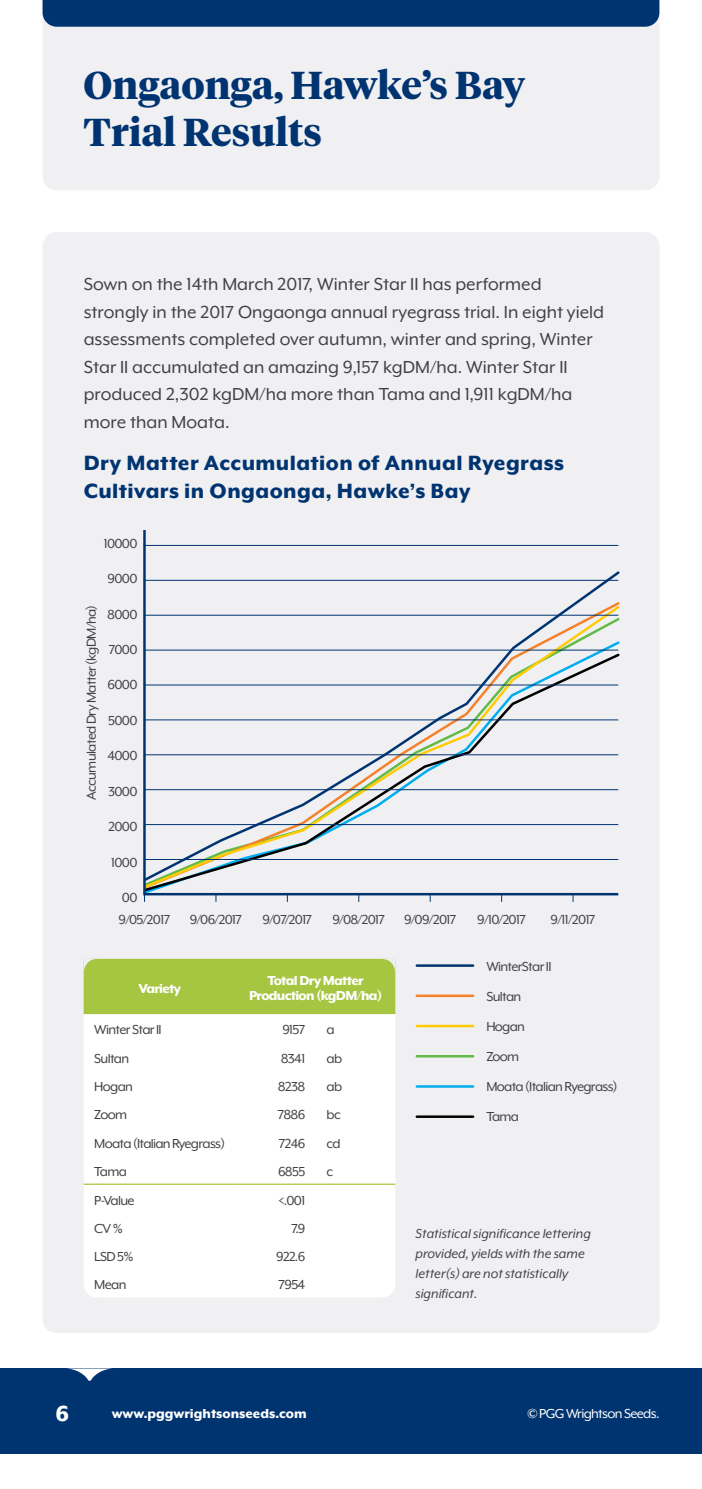
<style>
.page{position:relative;width:702px;height:1489px;background:#fff}
.page>*{position:absolute;margin:0;border:0;box-sizing:border-box;transform-origin:0 0}
.t1{font:700 38.75px/46.5px "Tiempos Headline";color:#003471}
.t2{font:800 25px "Mr Eaves XL Mod OT";color:#fff}
.t3{font:800 23.75px/27.5px "Mr Eaves XL Mod OT";letter-spacing:.02em;color:#003471}
.t4{font:20px/27.5px "Mr Eaves XL Mod OT";color:#414042}
.t5{font:15px/30px "Mr Eaves XL Mod OT";letter-spacing:-.045em;color:#414042}
.t6{font:italic 15px/20px "Mr Eaves XL Mod OT";color:#414042}
.t7{font:800 15px/15px "Mr Eaves XL Mod OT";letter-spacing:-.045em;color:#fff;text-align:center}
.t8{font:800 15px "Mr Eaves XL Mod OT";color:#fff}
.t9{font:15px "Mr Eaves XL Mod OT";letter-spacing:-.045em;color:#fff}
</style>
<div class="page">
<div style="left:43px;top:232px;width:616px;height:1100px;background:#f0f0f3;border-radius:14px"></div>
<div style="left:43px;top:0;width:616px;height:190px;background:#f0f0f3;border-radius:14px"></div>
<div style="left:84px;top:1015px;width:311px;height:282px;background:#fff"></div>
<hr style="left:84px;top:1183px;width:152px;height:1px;background:#a6c541">
<hr style="left:236px;top:1183px;width:80px;height:1px;background:#a6c541">
<hr style="left:316px;top:1183px;width:79px;height:1px;background:#a6c541">
<svg style="left:143px;top:530px;width:477px;height:366px"></svg>
<hr style="left:144px;top:859px;width:474px;height:1px;background:#003471">
<hr style="left:144px;top:684px;width:474px;height:1px;background:#003471">
<hr style="left:144px;top:649px;width:474px;height:1px;background:#003471">
<hr style="left:144px;top:580px;width:474px;height:1px;background:#003471">
<hr style="left:144px;top:614px;width:474px;height:1px;background:#003471">
<hr style="left:144px;top:545px;width:474px;height:1px;background:#003471">
<hr style="left:144px;top:824px;width:474px;height:1px;background:#003471">
<hr style="left:144px;top:789px;width:474px;height:1px;background:#003471">
<hr style="left:144px;top:754px;width:474px;height:1px;background:#003471">
<hr style="left:144px;top:719px;width:474px;height:1px;background:#003471">
<svg style="left:381px;top:1283px;width:14px;height:14px"></svg>
<div style="left:84px;top:958px;width:311px;height:56px;background:#a6c541"></div>
<svg style="left:84px;top:1283px;width:14px;height:14px"></svg>
<hr style="left:417px;top:964px;width:56px;height:2px;background:#003471">
<hr style="left:417px;top:994px;width:56px;height:3px;background:#f5822b">
<hr style="left:417px;top:1024px;width:56px;height:3px;background:#ffcb05">
<hr style="left:417px;top:1054px;width:56px;height:3px;background:#62bb46">
<hr style="left:417px;top:1085px;width:56px;height:2px;background:#00aeef">
<hr style="left:417px;top:1115px;width:56px;height:2px;background:#000">
<div style="left:0;top:1368px;width:702px;height:85px;background:#003471"></div>
<div style="left:43px;top:0;width:616px;height:27px;background:#003471"></div>
<svg style="left:67px;top:1368px;width:46px;height:13px"></svg>
<h1 class="t1" style="left:84px;top:60px;width:443px">Ongaonga, Hawke’s Bay<br>Trial Results</h1>
<p class="t4" style="left:84px;top:270px;width:522px">Sown on the 14th March 2017, Winter Star II has performed strongly in the 2017 Ongaonga annual ryegrass trial. In eight yield assessments completed over autumn, winter and spring, Winter Star II accumulated an amazing 9,157 kgDM/ha. Winter Star II produced 2,302 kgDM/ha more than Tama and 1,911 kgDM/ha more than Moata.</p>
<h3 class="t3" style="left:84px;top:449px;width:482px">Dry Matter Accumulation of Annual Ryegrass<br>Cultivars in Ongaonga, Hawke’s Bay</h3>
<p class="t5" style="left:104px;top:528px;width:35px">10000</p>
<p class="t5" style="left:108px;top:563px;width:31px">9000</p>
<p class="t5" style="left:107px;top:599px;width:32px">8000</p>
<p class="t5" style="left:109px;top:634px;width:30px">7000</p>
<p class="t5" style="left:108px;top:670px;width:31px">6000</p>
<p class="t5" style="left:108px;top:705px;width:31px">5000</p>
<p class="t5" style="left:107px;top:740px;width:32px">4000</p>
<p class="t5" style="left:108px;top:776px;width:31px">3000</p>
<p class="t5" style="left:108px;top:811px;width:31px">2000</p>
<p class="t5" style="left:111px;top:847px;width:28px">1000</p>
<p class="t5" style="left:122px;top:882px;width:17px">00</p>
<p class="t5" style="left:76px;top:799px;width:196px;rotate:-90deg">Accumulated Dry Matter (kgDM/ha)</p>
<p class="t5" style="left:119px;top:904px;width:53px">9/05/2017</p>
<p class="t5" style="left:190px;top:904px;width:54px">9/06/2017</p>
<p class="t5" style="left:262px;top:904px;width:51px">9/07/2017</p>
<p class="t5" style="left:332px;top:904px;width:54px">9/08/2017</p>
<p class="t5" style="left:404px;top:904px;width:54px">9/09/2017</p>
<p class="t5" style="left:477px;top:904px;width:50px">9/10/2017</p>
<p class="t5" style="left:550px;top:904px;width:46px">9/11/2017</p>
<p class="t5" style="left:486px;top:951px;width:133px">WinterStar II<br>Sultan<br>Hogan<br>Zoom<br>Moata (Italian Ryegrass)<br>Tama</p>
<p class="t7" style="left:138px;top:980px;width:44px">Variety</p>
<p class="t7" style="left:249px;top:973px;width:134px">Total Dry Matter<br>Production (kgDM/ha)</p>
<p class="t5" style="left:94px;top:1014px;width:69px">Winter Star II</p>
<p class="t5" style="left:282px;top:1014px;width:24px">9157</p>
<p class="t5" style="left:326px;top:1014px;width:10px">a</p>
<p class="t5" style="left:94px;top:1043px;width:36px">Sultan</p>
<p class="t5" style="left:281px;top:1043px;width:26px">8341</p>
<p class="t5" style="left:326px;top:1043px;width:17px">ab</p>
<p class="t5" style="left:94px;top:1071px;width:40px">Hogan</p>
<p class="t5" style="left:278px;top:1071px;width:29px">8238</p>
<p class="t5" style="left:326px;top:1071px;width:17px">ab</p>
<p class="t5" style="left:94px;top:1099px;width:34px">Zoom</p>
<p class="t5" style="left:278px;top:1099px;width:29px">7886</p>
<p class="t5" style="left:326px;top:1099px;width:16px">bc</p>
<p class="t5" style="left:94px;top:1128px;width:132px">Moata (Italian Ryegrass)</p>
<p class="t5" style="left:279px;top:1128px;width:28px">7246</p>
<p class="t5" style="left:326px;top:1128px;width:16px">cd</p>
<p class="t5" style="left:94px;top:1156px;width:34px">Tama</p>
<p class="t5" style="left:278px;top:1156px;width:29px">6855</p>
<p class="t5" style="left:326px;top:1156px;width:8px">c</p>
<p class="t5" style="left:94px;top:1185px;width:42px">P-Value</p>
<p class="t5" style="left:278px;top:1185px;width:29px">&lt;.001</p>
<p class="t5" style="left:94px;top:1213px;width:30px">CV %</p>
<p class="t5" style="left:291px;top:1213px;width:15px">7.9</p>
<p class="t5" style="left:94px;top:1241px;width:41px">LSD 5%</p>
<p class="t5" style="left:276px;top:1241px;width:31px">922.6</p>
<p class="t5" style="left:94px;top:1269px;width:34px">Mean</p>
<p class="t5" style="left:278px;top:1269px;width:28px">7954</p>
<p class="t6" style="left:415px;top:1222px;width:177px">Statistical significance lettering provided, yields with the same letter(s) are not statistically significant.</p>
<h2 class="t2" style="left:56px;top:1401px;width:15px">6</h2>
<p class="t8" style="left:112px;top:1405px;width:196px">www.pggwrightsonseeds.com</p>
<p class="t9" style="left:527px;top:1405px;width:133px">© PGG Wrightson Seeds.</p>
</div>
